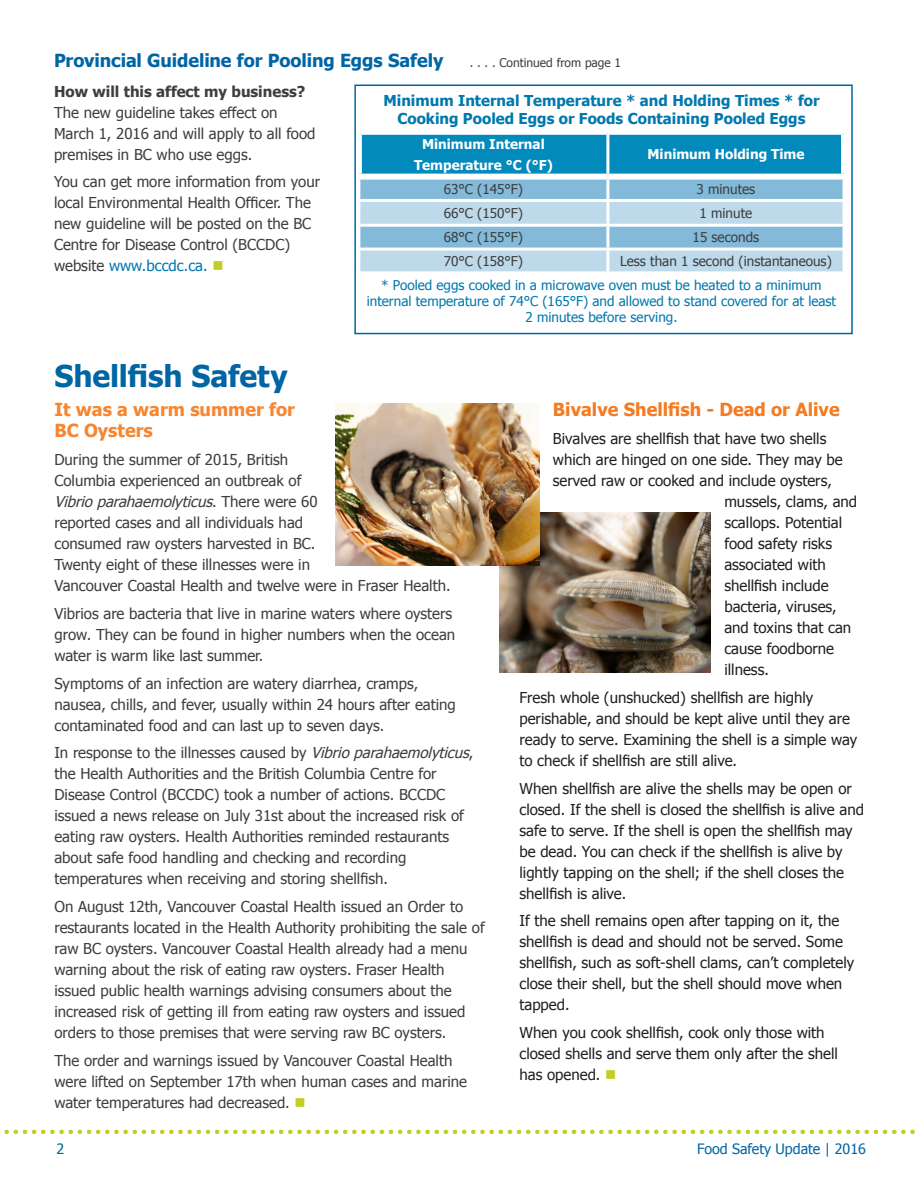
<style>
.page{position:relative;width:918px;height:1188px;background:#fff}
.page>*{position:absolute;margin:0;border:0;box-sizing:border-box;transform-origin:0 0}
.t1{font:700 30px "Tahoma";color:#0065a4}
.t2{font:700 18px "Tahoma";letter-spacing:-.005em;color:#0065a4}
.t3{font:700 18px/21px "Tahoma";color:#f58632}
.t4{font:700 18px "Tahoma";color:#f47b21}
.t5{font:15px/21px "Tahoma";color:#3e3e3f}
.t6{font:15px/21px "Tahoma";color:#231f20}
.t7{font:700 15px/18px "Tahoma";color:#0078ae;text-align:center}
.t8{font:700 15px "Tahoma";color:#3e3e3f}
.t9{font:14.25px "Tahoma";color:#0065a4}
.t10{font:14.25px "Tahoma";color:#00649e}
.t11{font:13.5px/16.2px "Tahoma";color:#0078ae;text-align:center}
.t12{font:13.5px "Tahoma";color:#3e3e3f}
.t13{font:700 13.5px "Tahoma";color:#fff}
.t14{font:12px "Tahoma";color:#3e3e3f}
.s1{color:#0078ae}
.s2{color:#c1ce23}
.s3{font-style:italic}
</style>
<div class="page">
<hr style="left:917px;top:0;width:1px;height:488px;background:#eff3d3">
<img style="left:499px;top:512px;width:212px;height:160px">
<svg style="left:4px;top:1130px;width:911px;height:4px"></svg>
<img style="left:336px;top:404px;width:203px;height:161px">
<svg style="left:360px;top:135px;width:483px;height:136px;background:#6fb5d5"></svg>
<hr style="left:357px;top:199px;width:251px;height:3px;background:#fff">
<hr style="left:357px;top:224px;width:251px;height:3px;background:#fff">
<hr style="left:357px;top:248px;width:251px;height:3px;background:#fff">
<hr style="left:606px;top:135px;width:3px;height:39px;background:#fff">
<hr style="left:606px;top:180px;width:3px;height:19px;background:#fff">
<hr style="left:608px;top:199px;width:238px;height:3px;background:#fff">
<hr style="left:606px;top:202px;width:3px;height:22px;background:#fff">
<hr style="left:608px;top:224px;width:238px;height:3px;background:#fff">
<hr style="left:606px;top:227px;width:3px;height:21px;background:#fff">
<hr style="left:608px;top:248px;width:238px;height:3px;background:#fff">
<hr style="left:606px;top:251px;width:3px;height:20px;background:#fff">
<div style="left:356px;top:135px;width:6px;height:39px;background:#fff"></div>
<div style="left:841px;top:135px;width:6px;height:39px;background:#fff"></div>
<div style="left:356px;top:174px;width:252px;height:6px;background:#fff"></div>
<div style="left:608px;top:174px;width:239px;height:6px;background:#fff"></div>
<div style="left:354px;top:85px;width:499px;height:249px;border:2px solid #0065a4"></div>
<p class="t2" style="left:54px;top:48px;width:391px">Provincial Guideline for Pooling Eggs Safely</p>
<p class="t14" style="left:470px;top:55px;width:153px">. . . . Continued from page 1</p>
<p class="t8" style="left:54px;top:81px;width:253px">How will this affect my business?</p>
<p class="t5" style="left:54px;top:101px;width:263px">The new guideline takes effect on<br>March 1, 2016 and will apply to all food premises in BC who use eggs.</p>
<p class="t5" style="left:54px;top:171px;width:268px">You can get more information from your local Environmental Health Officer. The new guideline will be posted on the BC Centre for Disease Control (BCCDC) website <span class="s1">www.bccdc.ca.</span> <span class="s2">■</span></p>
<p class="t1" style="left:54px;top:355px;width:235px">Shellfish Safety</p>
<p class="t7" style="left:383px;top:90px;width:438px">Minimum Internal Temperature * and Holding Times * for<br>Cooking Pooled Eggs or Foods Containing Pooled Eggs</p>
<p class="t13" style="left:422px;top:134px;width:124px">Minimum Internal</p>
<p class="t13" style="left:414px;top:155px;width:140px">Temperature °C (°F)</p>
<p class="t13" style="left:648px;top:145px;width:158px">Minimum Holding Time</p>
<p class="t12" style="left:444px;top:180px;width:81px">63°C (145°F)</p>
<p class="t12" style="left:697px;top:180px;width:60px">3 minutes</p>
<p class="t12" style="left:444px;top:204px;width:81px">66°C (150°F)</p>
<p class="t12" style="left:700px;top:204px;width:54px">1 minute</p>
<p class="t12" style="left:444px;top:228px;width:81px">68°C (155°F)</p>
<p class="t12" style="left:693px;top:228px;width:68px">15 seconds</p>
<p class="t12" style="left:444px;top:252px;width:81px">70°C (158°F)</p>
<p class="t12" style="left:620px;top:252px;width:213px">Less than 1 second (instantaneous)</p>
<p class="t11" style="left:367px;top:276px;width:471px">* Pooled eggs cooked in a microwave oven must be heated to a minimum internal temperature of 74°C (165°F) and allowed to stand covered for at least<br>2 minutes before serving.</p>
<p class="t3" style="left:54px;top:398px;width:242px">It was a warm summer for<br>BC Oysters</p>
<p class="t5" style="left:54px;top:449px;width:398px">During the summer of 2015, British<br>Columbia experienced an outbreak of <span class="s3">Vibrioparahaemolyticus</span>. T h e r e w e r e 6 0<br>reported cases and all individuals had<br>consumed raw oysters harvested in BC.<br>Twenty eight of these illnesses were in<br>Vancouver Coastal Health and twelve were in Fraser Health.</p>
<p class="t5" style="left:54px;top:602px;width:402px">Vibrios are bacteria that live in marine waters where oysters grow. They can be found in higher numbers when the ocean water is warm like last summer.</p>
<p class="t5" style="left:54px;top:672px;width:403px">Symptoms of an infection are watery diarrhea, cramps, nausea, chills, and fever, usually within 24 hours after eating contaminated food and can last up to seven days.</p>
<p class="t5" style="left:54px;top:742px;width:421px">In response to the illnesses caused by <span class="s3">Vibrioparahaemolyticus</span>, the Health Authorities and the British Columbia Centre for Disease Control (BCCDC) took a number of actions. BCCDC issued a news release on July 31st about the increased risk of eating raw oysters. Health Authorities reminded restaurants about safe food handling and checking and recording temperatures when receiving and storing shellfish.</p>
<p class="t5" style="left:54px;top:896px;width:432px">On August 12th, Vancouver Coastal Health issued an Order to restaurants located in the Health Authority prohibiting the sale of raw BC oysters. Vancouver Coastal Health already had a menu warning about the risk of eating raw oysters. Fraser Health issued public health warnings advising consumers about the increased risk of getting ill from eating raw oysters and issued orders to those premises that were serving raw BC oysters.</p>
<p class="t5" style="left:54px;top:1049px;width:414px">The order and warnings issued by Vancouver Coastal Health were lifted on September 17th when human cases and marine water temperatures had decreased. <span class="s2">■</span></p>
<p class="t4" style="left:553px;top:397px;width:288px">Bivalve Shellfish - Dead or Alive</p>
<p class="t6" style="left:553px;top:428px;width:275px">Bivalves are shellfish that have two shells</p>
<p class="t6" style="left:553px;top:449px;width:291px">which are hinged on one side. They may be</p>
<p class="t6" style="left:553px;top:470px;width:280px">served raw or cooked and include oysters,</p>
<p class="t6" style="left:724px;top:491px;width:134px">mussels, clams, and</p>
<p class="t6" style="left:724px;top:512px;width:119px">scallops. Potential</p>
<p class="t6" style="left:724px;top:533px;width:109px">food safety risks</p>
<p class="t6" style="left:724px;top:554px;width:103px">associated with</p>
<p class="t6" style="left:724px;top:575px;width:106px">shellfish include</p>
<p class="t6" style="left:724px;top:596px;width:114px">bacteria, viruses,</p>
<p class="t6" style="left:724px;top:617px;width:128px">and toxins that can</p>
<p class="t6" style="left:724px;top:638px;width:111px">cause foodborne</p>
<p class="t6" style="left:724px;top:659px;width:46px">illness.</p>
<p class="t6" style="left:519px;top:686px;width:339px">Fresh whole (unshucked) shellfish are highly perishable, and should be kept alive until they are ready to serve. Examining the shell is a simple way to check if shellfish are still alive.</p>
<p class="t6" style="left:519px;top:777px;width:346px">When shellfish are alive the shells may be open or closed. If the shell is closed the shellfish is alive and safe to serve. If the shell is open the shellfish may be dead. You can check if the shellfish is alive by lightly tapping on the shell; if the shell closes the shellfish is alive.</p>
<p class="t6" style="left:519px;top:910px;width:336px">If the shell remains open after tapping on it, the shellfish is dead and should not be served. Some shellfish, such as soft-shell clams, can’t completely close their shell, but the shell should move when tapped.</p>
<p class="t6" style="left:519px;top:1022px;width:320px">When you cook shellfish, cook only those with closed shells and serve them only after the shell has opened. <span class="s2">■</span></p>
<p class="t10" style="left:56px;top:1139px;width:9px">2</p>
<p class="t9" style="left:697px;top:1139px;width:170px">Food Safety Update | 2016</p>
</div>
